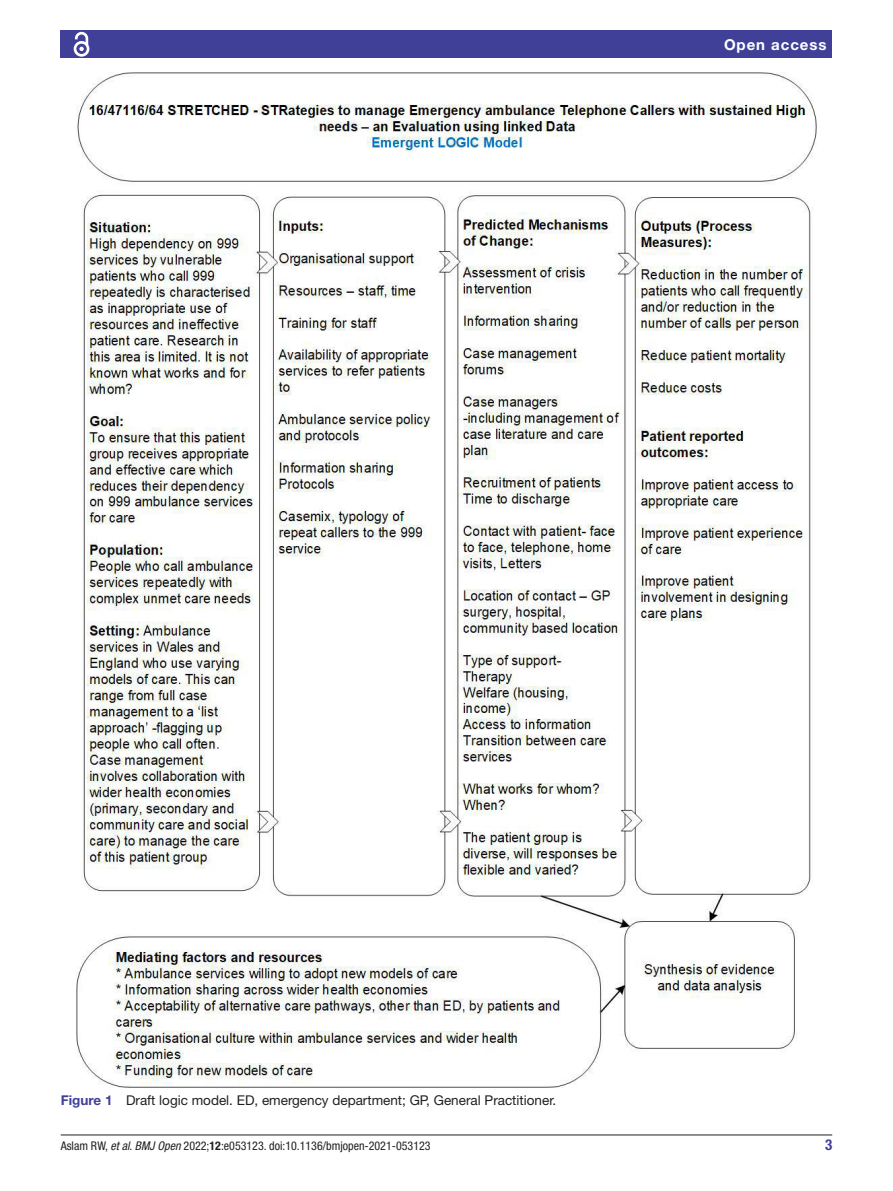
<style>
.page{position:relative;width:893px;height:1191px;background:#fff}
.page>*{position:absolute;margin:0;border:0;box-sizing:border-box;transform-origin:0 0}
.t1{font:700 15px "Helvetica Neue LT Std";letter-spacing:.065em;color:#fff}
.t2{font:700 condensed 15px "Helvetica Neue LT Std";color:#414099}
.t3{font:13.5px "Helvetica Neue LT Std";color:#231f20}
.t4{font:condensed 12px "Helvetica Neue LT Std";color:#231f20}
.s1{font-weight:700;color:#414099}
.s2{font-style:italic}
.s3{font-weight:700}
</style>
<div class="page">
<hr style="left:61px;top:1134px;width:771px;height:1px;background:#231f20">
<div style="left:61px;top:31px;width:771px;height:27px;background:#414099"></div>
<svg style="left:73px;top:31px;width:17px;height:26px"></svg>
<img style="left:76px;top:73px;width:740px;height:1014px">
<p class="t1" style="left:724px;top:35px;width:104px">Open access</p>
<p class="t3" style="left:61px;top:1092px;width:497px"><span class="s1">Figure 1</span> Draft logic model. ED, emergency department; GP, General Practitioner.</p>
<p class="t4" style="left:61px;top:1138px;width:371px">Aslam RW, <span class="s2">et al</span>. <span class="s2">BMJ Open</span> 2022;<span class="s3">12</span>:e053123. doi:10.1136/bmjopen-2021-053123</p>
<p class="t2" style="left:825px;top:1135px;width:9px">3</p>
</div>
